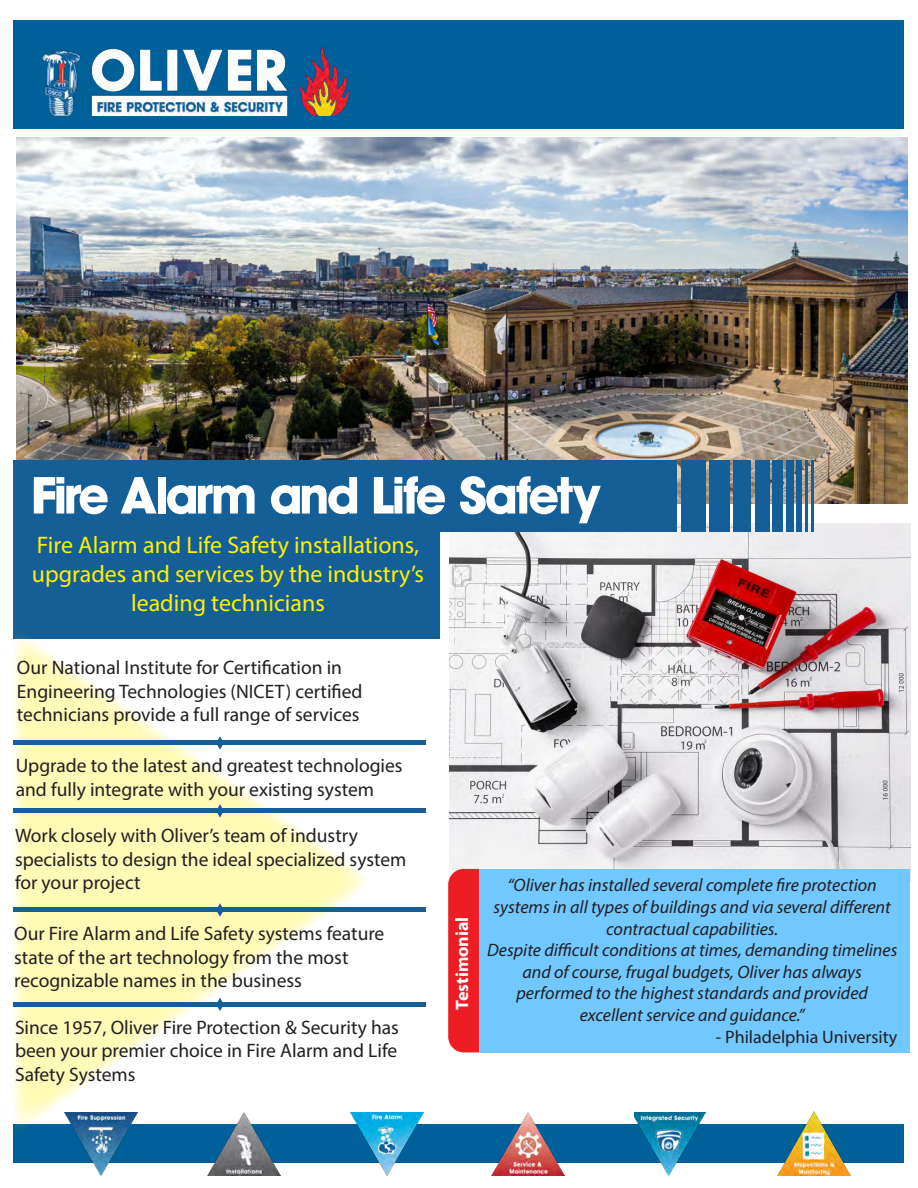
<style>
.page{position:relative;width:918px;height:1188px;background:#fff}
.page>*{position:absolute;margin:0;border:0;box-sizing:border-box;transform-origin:0 0}
.t1{font:50.25px "Avant G Bold";color:#fff}
.t2{font:24px "Myriad Pro";color:#fff101}
.t3{font:19.5px/23.4px "Myriad Pro";color:#231f20}
.t4{font:italic 18px/21.6px "Myriad Pro";color:#231f20;text-align:center}
.t5{font:18px "Myriad Pro";color:#231f20}
.t6{font:700 18px "Myriad Pro";color:#fff}
</style>
<div class="page">
<img style="left:16px;top:137px;width:892px;height:367px">
<img style="left:449px;top:523px;width:462px;height:359px">
<div style="left:14px;top:20px;width:890px;height:109px;background:#00609a"></div>
<div style="left:14px;top:460px;width:663px;height:72px;background:#155f99"></div>
<div style="left:681px;top:460px;width:24px;height:72px;background:#155f99"></div>
<div style="left:709px;top:460px;width:20px;height:72px;background:#155f99"></div>
<div style="left:734px;top:460px;width:17px;height:72px;background:#155f99"></div>
<div style="left:755px;top:460px;width:14px;height:72px;background:#155f99"></div>
<div style="left:773px;top:460px;width:10px;height:72px;background:#155f99"></div>
<div style="left:786px;top:460px;width:7px;height:72px;background:#155f99"></div>
<div style="left:796px;top:460px;width:5px;height:72px;background:#155f99"></div>
<hr style="left:805px;top:460px;width:3px;height:72px;background:#155f99">
<hr style="left:811px;top:460px;width:3px;height:72px;background:#155f99">
<div style="left:14px;top:526px;width:426px;height:112px;background:#155f99"></div>
<div style="left:14px;top:1125px;width:890px;height:38px;background:#00609a"></div>
<img style="left:78px;top:1137px;width:46px;height:38px">
<img style="left:365px;top:1112px;width:58px;height:63px">
<img style="left:207px;top:1137px;width:73px;height:38px">
<img style="left:777px;top:1112px;width:73px;height:63px">
<img style="left:635px;top:1112px;width:70px;height:63px">
<img style="left:492px;top:1112px;width:72px;height:63px">
<img style="left:42px;top:47px;width:307px;height:69px">
<svg style="left:448px;top:869px;width:32px;height:183px;background:#e9272f"></svg>
<div style="left:480px;top:869px;width:430px;height:183px;background:#70c8ff"></div>
<svg style="left:14px;top:636px;width:360px;height:501px"></svg>
<hr style="left:14px;top:741px;width:412px;height:4px;background:#155f99">
<svg style="left:213px;top:736px;width:14px;height:14px"></svg>
<hr style="left:14px;top:809px;width:412px;height:4px;background:#155f99">
<svg style="left:213px;top:804px;width:14px;height:14px"></svg>
<hr style="left:14px;top:908px;width:412px;height:4px;background:#155f99">
<svg style="left:213px;top:903px;width:14px;height:14px"></svg>
<div style="left:14px;top:1002px;width:412px;height:5px;background:#155f99"></div>
<svg style="left:213px;top:998px;width:14px;height:13px"></svg>
<p class="t1" style="left:33px;top:466px;width:569px">Fire Alarm and Life Safety</p>
<p class="t2" style="left:37px;top:530px;width:384px">Fire Alarm and Life Safety installations,</p>
<p class="t2" style="left:32px;top:559px;width:394px">upgrades and services by the industry’s</p>
<p class="t2" style="left:131px;top:588px;width:195px">leading technicians</p>
<p class="t3" style="left:17px;top:656px;width:327px">Our National Institute for Certification in</p>
<p class="t3" style="left:17px;top:679px;width:347px">Engineering Technologies (NICET) certified</p>
<p class="t3" style="left:17px;top:703px;width:344px">technicians provide a full range of services</p>
<p class="t3" style="left:16px;top:754px;width:388px">Upgrade to the latest and greatest technologies and fully integrate with your existing system</p>
<p class="t3" style="left:15px;top:824px;width:344px">Work closely with Oliver’s team of industry</p>
<p class="t3" style="left:15px;top:847px;width:393px">specialists to design the ideal specialized system for your project</p>
<p class="t3" style="left:14px;top:922px;width:372px">Our Fire Alarm and Life Safety systems feature state of the art technology from the most</p>
<p class="t3" style="left:14px;top:968px;width:289px">recognizable names in the business</p>
<p class="t3" style="left:15px;top:1015px;width:385px;text-align:justify">Since 1957, Oliver Fire Protection &amp; Security has been your premier choice in Fire Alarm and Life Safety Systems</p>
<p class="t6" style="left:450px;top:1010px;width:95px;rotate:-90deg">Testimonial</p>
<p class="t4" style="left:494px;top:874px;width:399px">“Oliver has installed several complete fire protection systems in all types of buildings and via several different contractual capabilities.</p>
<p class="t4" style="left:487px;top:939px;width:412px">Despite difficult conditions at times, demanding timelines and of course, frugal budgets, Oliver has always</p>
<p class="t4" style="left:516px;top:982px;width:353px">performed to the highest standards and provided</p>
<p class="t4" style="left:580px;top:1004px;width:227px">excellent service and guidance.”</p>
<p class="t5" style="left:716px;top:1026px;width:183px">- Philadelphia University</p>
</div>
